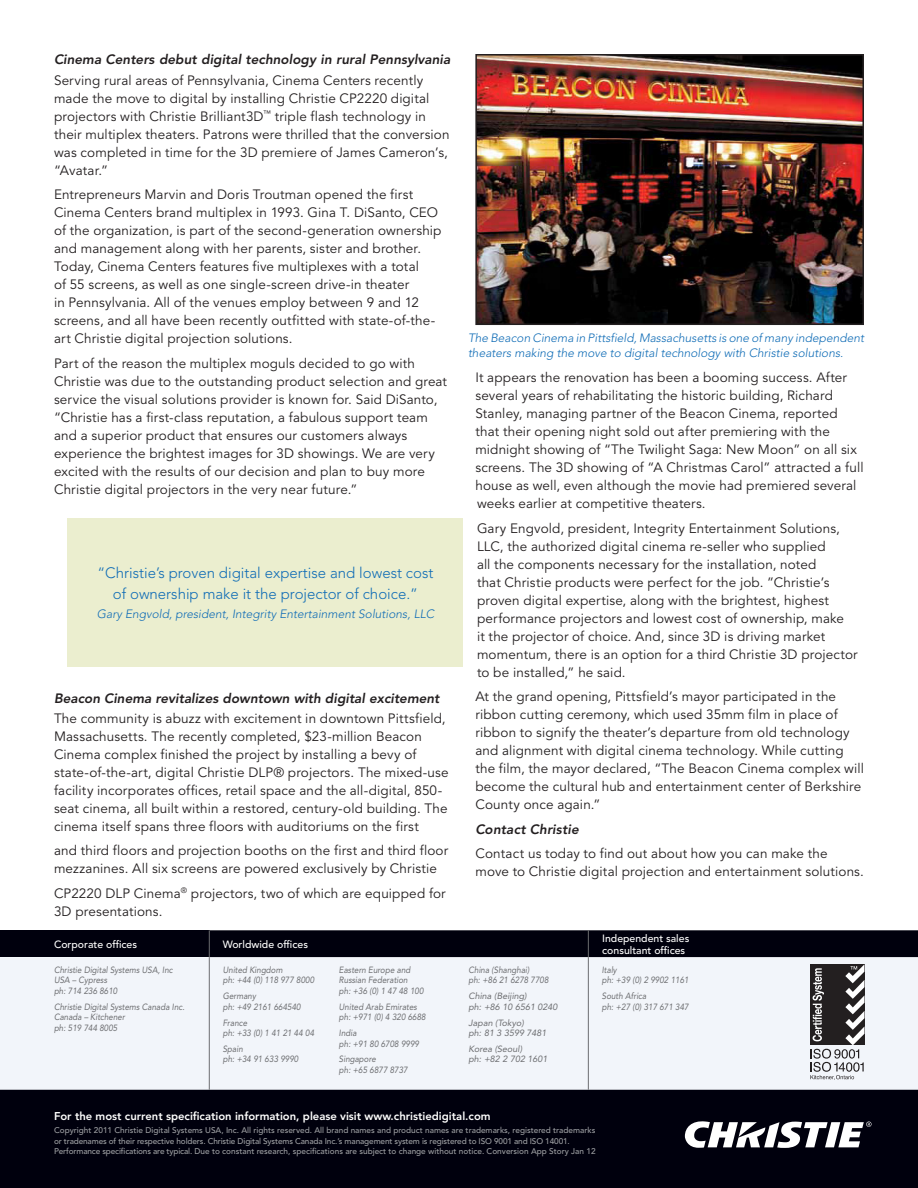
<style>
.page{position:relative;width:918px;height:1188px;background:#fff}
.page>*{position:absolute;margin:0;border:0;box-sizing:border-box;transform-origin:0 0}
.t1{font:300 15px/21.6px "Avenir LT Std";color:#0f6cb6;text-align:center}
.body{font:13.5px/18px "Avenir LT Std";letter-spacing:.01em;color:#231f20}
.sub_title_2{font:italic 800 13.5px "Avenir LT Std";color:#231f20}
.body-2{font:italic 800 13.5px "Avenir LT Std";letter-spacing:.01em;color:#231f20}
.picture_tag{font:italic 300 12px/14.4px "Avenir LT Std";color:#0f6cb6}
.t2{font:800 11.25px "Avenir LT Std";color:#fff}
.t3{font:500 10.5px/12px "Avenir LT Std";color:#fff}
.t4{font:italic 9px/10.5px "Avenir LT Std";color:#6c6d70;scale:.9 1}
.t5{font:italic 9px/10.5px "Avenir LT Std";color:#6c6d70}
.t6{font:500 8.25px/10.5px "Avenir LT Std";color:#9d9fa2}
</style>
<div class="page">
<div style="left:0;top:1080px;width:918px;height:108px;background:#00000d"></div>
<svg style="left:685px;top:1121px;width:187px;height:27px"></svg>
<div style="left:0;top:930px;width:209px;height:27px;background:#00000d"></div>
<div style="left:0;top:957px;width:918px;height:133px;background:#f2f5fa"></div>
<hr style="left:209px;top:957px;width:1px;height:133px;background:#6c6d70">
<hr style="left:588px;top:957px;width:1px;height:133px;background:#6c6d70">
<div style="left:209px;top:930px;width:709px;height:27px;background:#00000d"></div>
<svg style="left:810px;top:964px;width:54px;height:116px"></svg>
<div style="left:68px;top:518px;width:396px;height:148px;background:#ebeecf"></div>
<img style="left:478px;top:57px;width:383px;height:265px">
<div style="left:475px;top:54px;width:389px;height:271px;border:2px solid #231f20"></div>
<p class="sub_title_2" style="left:54px;top:52px;width:398px">Cinema Centers debut digital technology in rural Pennsylvania</p>
<p class="body" style="left:54px;top:71px;width:397px">Serving rural areas of Pennsylvania, Cinema Centers recently made the move to digital by installing Christie CP2220 digital projectors with Christie Brilliant3D<sup>™</sup> triple flash technology in their multiplex theaters. Patrons were thrilled that the conversion was completed in time for the 3D premiere of James Cameron’s, “Avatar.”</p>
<p class="body" style="left:54px;top:186px;width:389px">Entrepreneurs Marvin and Doris Troutman opened the first Cinema Centers brand multiplex in 1993. Gina T. DiSanto, CEO of the organization, is part of the second-generation ownership and management along with her parents, sister and brother.<br>Today, Cinema Centers features five multiplexes with a total<br>of 55 screens, as well as one single-screen drive-in theater<br>in Pennsylvania. All of the venues employ between 9 and 12 screens, and all have been recently outfitted with state-of-the&shy;art Christie digital projection solutions.</p>
<p class="body" style="left:54px;top:354px;width:395px">Part of the reason the multiplex moguls decided to go with Christie was due to the outstanding product selection and great service the visual solutions provider is known for. Said DiSanto, “Christie has a first-class reputation, a fabulous support team and a superior product that ensures our customers always experience the brightest images for 3D showings. We are very excited with the results of our decision and plan to buy more Christie digital projectors in the very near future.”</p>
<p class="t1" style="left:98px;top:562px;width:337px">“Christie’s proven digital expertise and lowest cost of ownership make it the projector of choice.”</p>
<p class="picture_tag" style="left:97px;top:607px;width:339px">Gary Engvold, president, Integrity Entertainment Solutions, LLC</p>
<p class="sub_title_2" style="left:54px;top:690px;width:387px">Beacon Cinema revitalizes downtown with digital excitement</p>
<p class="body" style="left:54px;top:710px;width:396px">The community is abuzz with excitement in downtown Pittsfield, Massachusetts. The recently completed, $23-million Beacon Cinema complex finished the project by installing a bevy of state-of-the-art, digital Christie DLP® projectors. The mixed-use facility incorporates offices, retail space and the all-digital, 850- seat cinema, all built within a restored, century-old building. The cinema itself spans three floors with auditoriums on the first</p>
<p class="body" style="left:54px;top:842px;width:396px">and third floors and projection booths on the first and third floor mezzanines. All six screens are powered exclusively by Christie</p>
<p class="body" style="left:54px;top:885px;width:393px">CP2220 DLP Cinema<sup>®</sup> projectors, two of which are equipped for<br>3D presentations.</p>
<p class="picture_tag" style="left:468px;top:331px;width:398px">The Beacon Cinema in Pittsfield, Massachusetts is one of many independent theaters making the move to digital technology with Christie solutions.</p>
<p class="body" style="left:475px;top:369px;width:390px">It appears the renovation has been a booming success. After several years of rehabilitating the historic building, Richard Stanley, managing partner of the Beacon Cinema, reported that their opening night sold out after premiering with the midnight showing of “The Twilight Saga: New Moon” on all six screens. The 3D showing of “A Christmas Carol” attracted a full house as well, even although the movie had premiered several weeks earlier at competitive theaters.</p>
<p class="body" style="left:477px;top:520px;width:382px">Gary Engvold, president, Integrity Entertainment Solutions, LLC, the authorized digital cinema re-seller who supplied<br>all the components necessary for the installation, noted<br>that Christie products were perfect for the job. ”Christie’s proven digital expertise, along with the brightest, highest performance projectors and lowest cost of ownership, make<br>it the projector of choice. And, since 3D is driving market momentum, there is an option for a third Christie 3D projector to be installed,” he said.</p>
<p class="body" style="left:475px;top:688px;width:390px">At the grand opening, Pittsfield’s mayor participated in the ribbon cutting ceremony, which used 35mm film in place of ribbon to signify the theater’s departure from old technology and alignment with digital cinema technology. While cutting the film, the mayor declared, “The Beacon Cinema complex will become the cultural hub and entertainment center of Berkshire County once again.”</p>
<p class="body-2" style="left:475px;top:821px;width:105px">Contact Christie</p>
<p class="body" style="left:475px;top:845px;width:390px">Contact us today to find out about how you can make the move to Christie digital projection and entertainment solutions.</p>
<p class="t3" style="left:54px;top:938px;width:85px">Corporate offices</p>
<p class="t3" style="left:223px;top:938px;width:87px">Worldwide offices</p>
<p class="t3" style="left:602px;top:932px;width:89px">Independent sales consultant offices</p>
<p class="t4" style="left:54px;top:965px;width:134px">Christie Digital Systems USA, Inc<br>USA – Cypress<br>ph: 714 236 8610</p>
<p class="t4" style="left:54px;top:1001px;width:147px">Christie Digital Systems Canada Inc.<br>Canada – Kitchener<br>ph: 519 744 8005</p>
<p class="t4" style="left:223px;top:965px;width:103px">United Kingdom<br>ph: +44 (0) 118 977 8000</p>
<p class="t4" style="left:223px;top:991px;width:88px">Germany<br>ph: +49 2161 664540</p>
<p class="t4" style="left:223px;top:1017px;width:103px">France<br>ph: +33 (0) 1 41 21 44 04</p>
<p class="t4" style="left:223px;top:1044px;width:86px">Spain<br>ph: +34 91 633 9990</p>
<p class="t4" style="left:339px;top:965px;width:96px">Eastern Europe and<br>Russian Federation<br>ph: +36 (0) 1 47 48 100</p>
<p class="t4" style="left:339px;top:1001px;width:98px">United Arab Emirates ph: +971 (0) 4 320 6688</p>
<p class="t4" style="left:339px;top:1028px;width:91px">India<br>ph: +91 80 6708 9999</p>
<p class="t4" style="left:339px;top:1054px;width:78px">Singapore<br>ph: +65 6877 8737</p>
<p class="t4" style="left:468px;top:965px;width:91px">China (Shanghai)<br>ph: +86 21 6278 7708</p>
<p class="t5" style="left:468px;top:991px;width:91px">China (Beijing)<br>ph: +86 10 6561 0240</p>
<p class="t5" style="left:468px;top:1017px;width:80px">Japan (Tokyo)<br>ph: 81 3 3599 7481</p>
<p class="t5" style="left:468px;top:1044px;width:81px">Korea (Seoul)<br>ph: +82 2 702 1601</p>
<p class="t4" style="left:602px;top:965px;width:98px">Italy<br>ph: +39 (0) 2 9902 1161</p>
<p class="t4" style="left:602px;top:991px;width:98px">South Africa<br>ph: +27 (0) 317 671 347</p>
<p class="t2" style="left:54px;top:1109px;width:438px">For the most current specification information, please visit www.christiedigital.com</p>
<p class="t6" style="left:54px;top:1125px;width:543px">Copyright 2011 Christie Digital Systems USA, Inc. All rights reserved. All brand names and product names are trademarks, registered trademarks or tradenames of their respective holders. Christie Digital Systems Canada Inc.’s management system is registered to ISO 9001 and ISO 14001.<br>Performance specifications are typical. Due to constant research, specifications are subject to change without notice. Conversion App Story Jan 12</p>
</div>
